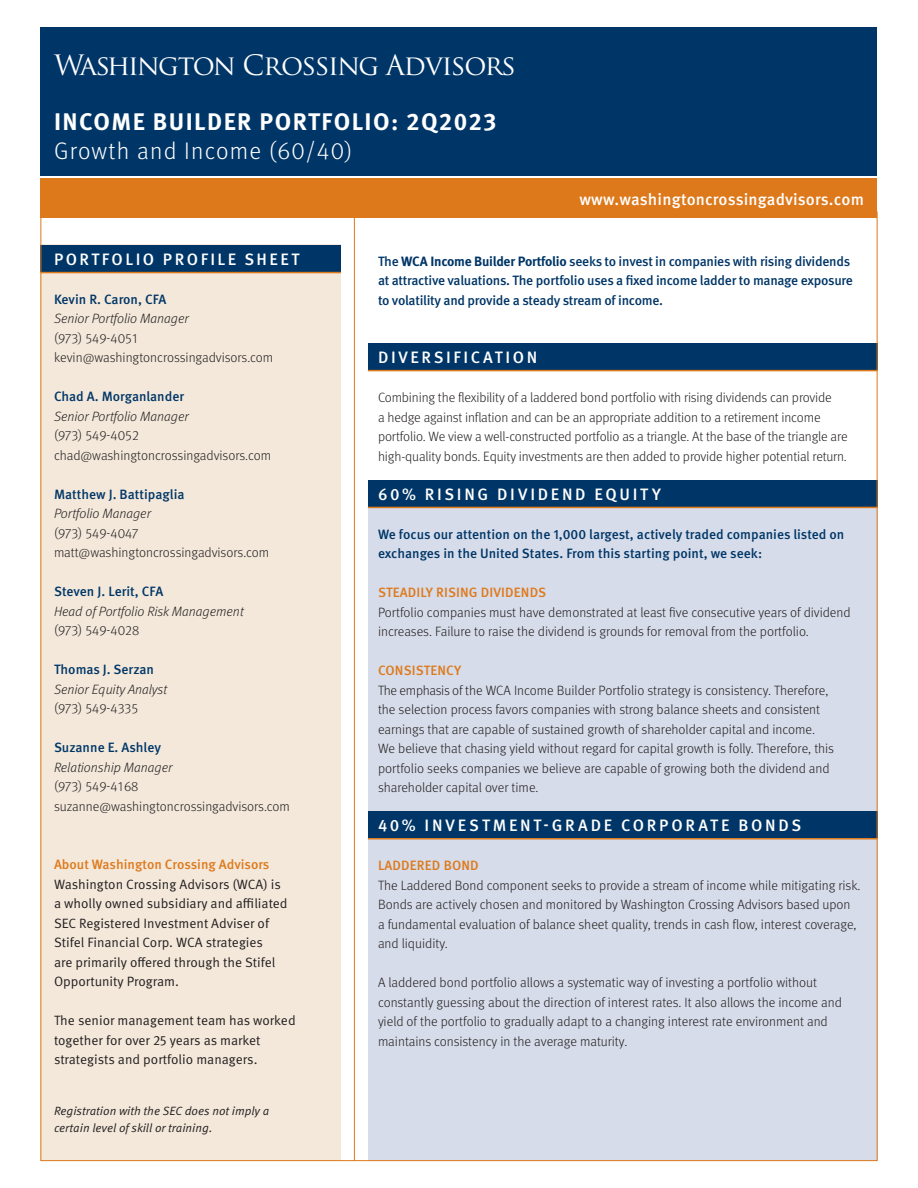
<style>
.page{position:relative;width:918px;height:1188px;background:#fff}
.page>*{position:absolute;margin:0;border:0;box-sizing:border-box;transform-origin:0 0}
.t1{font:27.3px "Trajan Pro";letter-spacing:-.05em;color:#fff}
.t2{font:700 24px "Meta Pro";letter-spacing:.06em;color:#fff}
.t3{font:300 24px "Meta Pro";letter-spacing:.05em;color:#fff}
.t4{font:500 16.5px "Meta Pro";letter-spacing:.15em;color:#fff}
.t5{font:500 16.5px "Meta Pro";letter-spacing:.01em;color:#fff}
.t6{font:300 13.5px/19.5px "Meta Pro";letter-spacing:-.005em;color:#231f20}
.t7{font:13.5px/19.5px "Meta Pro Norm";color:#231f20}
.t8{font:500 13.5px/19.5px "Meta Pro";letter-spacing:-.02em;color:#003667}
.t9{font:500 13.5px/19.5px "Meta Pro";color:#003667}
.t10{font:italic 300 13.5px/19.5px "Meta Pro";color:#231f20}
.t11{font:500 13.5px "Meta Pro";letter-spacing:.01em;color:#de791b}
.t12{font:12px/16.5px "Meta Pro Norm Ita";color:#231f20}
.s1{font-weight:700}
.s2{font-weight:500;color:#003667}
.s3{font-style:italic}
.s4{font-weight:500;font-style:normal;color:#003667}
.s5{font-style:normal}
.s6{font-family:"Meta Pro";font-weight:500;color:#de791b}
</style>
<div class="page">
<div style="left:40px;top:27px;width:838px;height:148px;background:#003667"></div>
<div style="left:40px;top:245px;width:301px;height:916px;background:#f3e8da"></div>
<div style="left:40px;top:245px;width:301px;height:27px;background:#003667"></div>
<hr style="left:40px;top:272px;width:301px;height:1px;background:#de791b">
<div style="left:368px;top:508px;width:510px;height:653px;background:#d6dce9"></div>
<div style="left:368px;top:343px;width:510px;height:27px;background:#003667"></div>
<hr style="left:368px;top:370px;width:509px;height:1px;background:#de791b">
<div style="left:368px;top:480px;width:510px;height:27px;background:#003667"></div>
<hr style="left:368px;top:507px;width:509px;height:1px;background:#de791b">
<div style="left:368px;top:811px;width:510px;height:27px;background:#003667"></div>
<hr style="left:368px;top:838px;width:509px;height:2px;background:#de791b">
<hr style="left:354px;top:218px;width:1px;height:943px;background:#de791b">
<div style="left:40px;top:179px;width:838px;height:39px;background:#de791b"></div>
<p class="t1" style="left:54px;top:47px;width:464px">Washington Crossing Advisors</p>
<p class="t2" style="left:54px;top:103px;width:444px">INCOME BUILDER PORTFOLIO: 2Q2023</p>
<p class="t3" style="left:54px;top:133px;width:300px">Growth and Income (60/40)</p>
<p class="t5" style="left:579px;top:186px;width:286px">www.washingtoncrossingadvisors.com</p>
<p class="t4" style="left:54px;top:246px;width:247px">PORTFOLIO PROFILE SHEET</p>
<p class="t8" style="left:378px;top:250px;width:474px">The <span class="s1">WCA Income Builder Portfolio</span> seeks to invest in companies with rising dividends</p>
<p class="t8" style="left:378px;top:270px;width:476px">at attractive valuations. The portfolio uses a fixed income ladder to manage exposure to volatility and provide a steady stream of income.</p>
<p class="t6" style="left:54px;top:289px;width:221px"><span class="s2">Kevin R. Caron, CFA<br></span><span class="s3">Senior Portfolio Manager<br></span>(973) 549-4051 kevin@washingtoncrossingadvisors.com</p>
<p class="t6" style="left:54px;top:386px;width:219px"><span class="s2">Chad A. Morganlander<br></span><span class="s3">Senior Portfolio Manager<br></span>(973) 549-4052 chad@washingtoncrossingadvisors.com</p>
<p class="t6" style="left:54px;top:484px;width:217px"><span class="s2">Matthew J. Battipaglia<br></span><span class="s3">Portfolio Manager<br></span>(973) 549-4047 matt@washingtoncrossingadvisors.com</p>
<p class="t10" style="left:54px;top:581px;width:191px"><span class="s4">Steven J. Lerit, CFA<br></span>Head of Portfolio Risk Management <span class="s5">(973) 549-4028</span></p>
<p class="t10" style="left:54px;top:659px;width:115px"><span class="s4">Thomas J. Serzan<br></span>Senior Equity Analyst <span class="s5">(973) 549-4335</span></p>
<p class="t6" style="left:54px;top:737px;width:238px"><span class="s2">Suzanne E. Ashley<br></span><span class="s3">Relationship Manager<br></span>(973) 549-4168 suzanne@washingtoncrossingadvisors.com</p>
<p class="t4" style="left:378px;top:345px;width:161px">DIVERSIFICATION</p>
<p class="t6" style="left:378px;top:387px;width:455px">Combining the flexibility of a laddered bond portfolio with rising dividends can provide</p>
<p class="t6" style="left:378px;top:406px;width:471px">a hedge against inflation and can be an appropriate addition to a retirement income portfolio. We view a well-constructed portfolio as a triangle. At the base of the triangle are high-quality bonds. Equity investments are then added to provide higher potential return.</p>
<p class="t4" style="left:378px;top:481px;width:284px">60% RISING DIVIDEND EQUITY</p>
<p class="t9" style="left:378px;top:523px;width:468px">We focus our attention on the 1,000 largest, actively traded companies listed on exchanges in the United States. From this starting point, we seek:</p>
<p class="t11" style="left:378px;top:582px;width:170px">STEADILY RISING DIVIDENDS</p>
<p class="t6" style="left:378px;top:601px;width:474px">Portfolio companies must have demonstrated at least five consecutive years of dividend increases. Failure to raise the dividend is grounds for removal from the portfolio.</p>
<p class="t11" style="left:378px;top:660px;width:85px">CONSISTENCY</p>
<p class="t6" style="left:378px;top:679px;width:452px">The emphasis of the WCA Income Builder Portfolio strategy is consistency. Therefore,</p>
<p class="t6" style="left:378px;top:699px;width:444px">the selection process favors companies with strong balance sheets and consistent earnings that are capable of sustained growth of shareholder capital and income.</p>
<p class="t6" style="left:378px;top:738px;width:458px">We believe that chasing yield without regard for capital growth is folly. Therefore, this portfolio seeks companies we believe are capable of growing both the dividend and shareholder capital over time.</p>
<p class="t4" style="left:378px;top:813px;width:425px">40% INVESTMENT-GRADE CORPORATE BONDS</p>
<p class="t11" style="left:378px;top:855px;width:102px">LADDERED BOND</p>
<p class="t6" style="left:378px;top:874px;width:484px">The Laddered Bond component seeks to provide a stream of income while mitigating risk.<br>Bonds are actively chosen and monitored by Washington Crossing Advisors based upon</p>
<p class="t6" style="left:378px;top:913px;width:480px">a fundamental evaluation of balance sheet quality, trends in cash flow, interest coverage,</p>
<p class="t6" style="left:378px;top:933px;width:71px">and liquidity.</p>
<p class="t6" style="left:378px;top:972px;width:466px">A laddered bond portfolio allows a systematic way of investing a portfolio without constantly guessing about the direction of interest rates. It also allows the income and yield of the portfolio to gradually adapt to a changing interest rate environment and maintains consistency in the average maturity.</p>
<p class="t7" style="left:54px;top:854px;width:235px"><span class="s6">About Washington Crossing Advisors </span>Washington Crossing Advisors (WCA) is a wholly owned subsidiary and affiliated SEC Registered Investment Adviser of Stifel Financial Corp. WCA strategies<br>are primarily offered through the Stifel Opportunity Program.</p>
<p class="t7" style="left:54px;top:1010px;width:243px">The senior management team has worked together for over 25 years as market strategists and portfolio managers.</p>
<p class="t12" style="left:54px;top:1102px;width:217px">Registration with the SEC does not imply a certain level of skill or training.</p>
</div>
